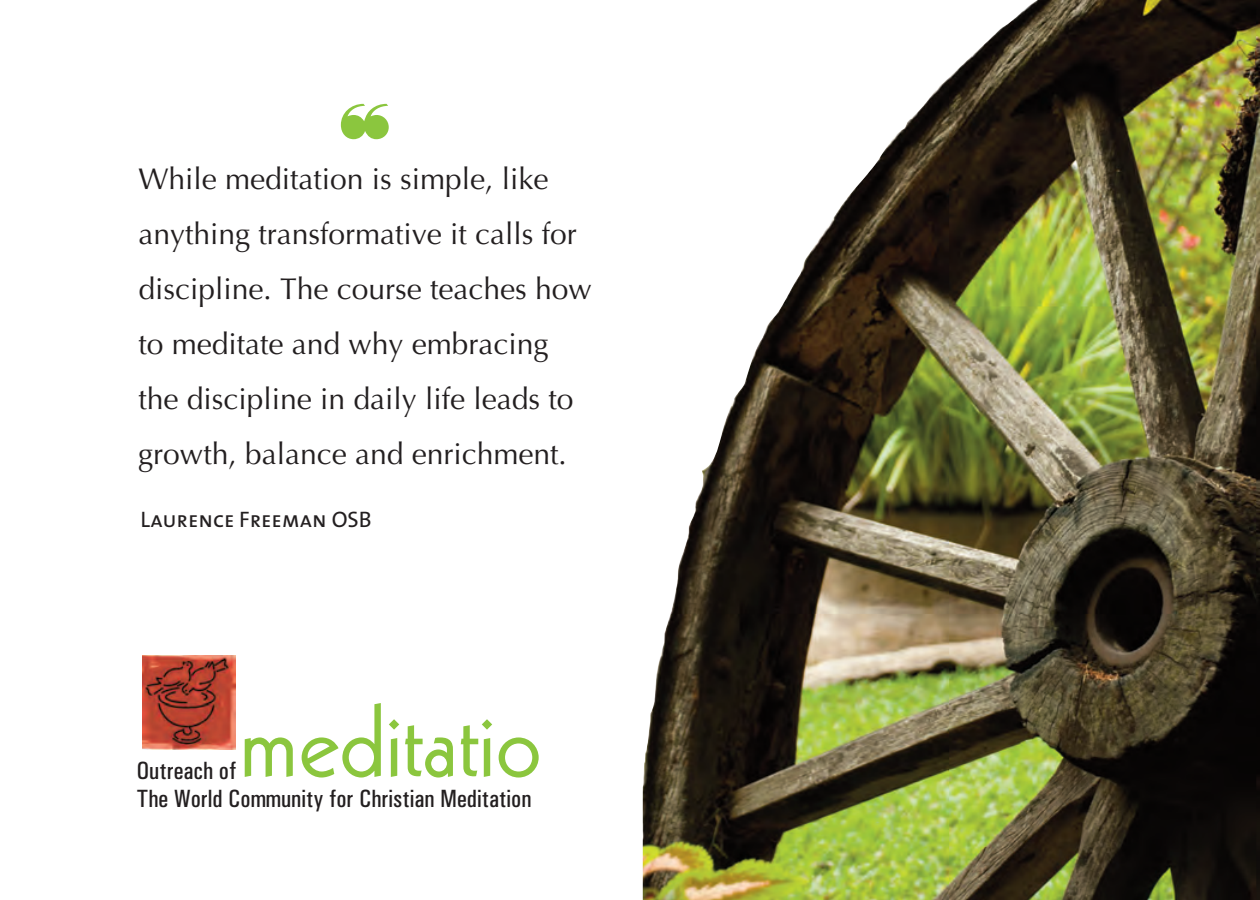
<style>
.page{position:relative;width:1260px;height:900px;background:#fff}
.page>*{position:absolute;margin:0;border:0;box-sizing:border-box;transform-origin:0 0}
.t1{font:100.25px "Kabel LT Std";color:#8bc63e}
.t2{font:30px/55px "Optima";color:#231f20}
.t3{font:500 condensed 25px/27.5px "Univers";color:#231f20}
.t4{font:22.5px "The Mix Caps";color:#231f20}
</style>
<div class="page">
<img style="left:643px;top:0;width:617px;height:900px">
<img style="left:143px;top:656px;width:92px;height:93px">
<p class="t2" style="left:138px;top:151px;width:455px">While meditation is simple, like anything transformative it calls for discipline. The course teaches how to meditate and why embracing the discipline in daily life leads to growth, balance and enrichment.</p>
<p class="t4" style="left:140px;top:512px;width:233px">Laurence Freeman OSB</p>
<h1 class="t1" style="left:239px;top:704px;width:304px">meditatio</h1>
<p class="t3" style="left:136px;top:757px;width:397px">Outreach of<br>The World Community for Christian Meditation</p>
</div>
